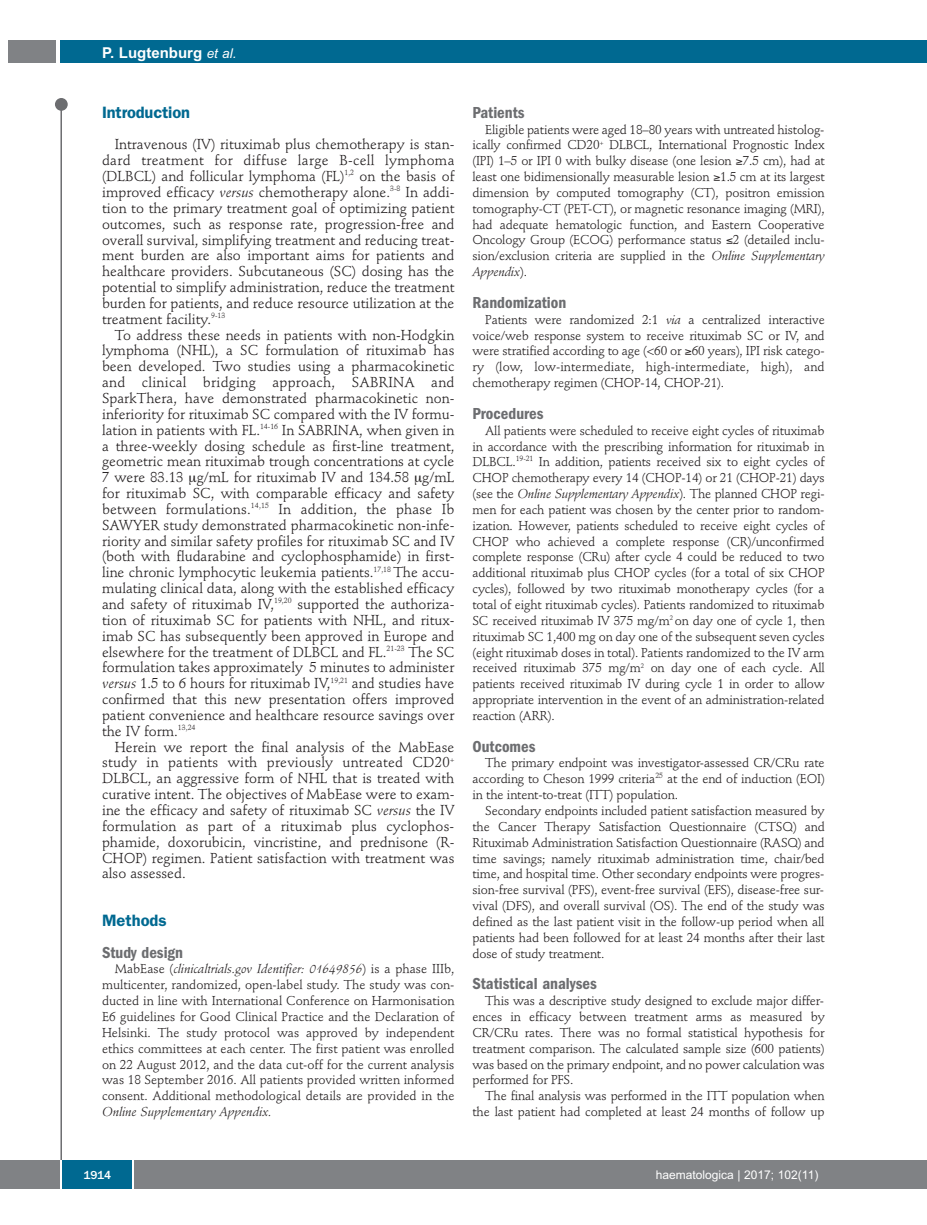
<style>
.page{position:relative;width:927px;height:1225px;background:#fff}
.page>*{position:absolute;margin:0;border:0;box-sizing:border-box;transform-origin:0 0}
.t1{font:600 condensed 16.5px "Franklin Gothic";color:#6c6d70}
.t2{font:600 16.5px "Franklin Gothic";letter-spacing:-.01em;color:#006991}
.t3{font:700 15px "Arial";color:#fff}
.t4{font:14.25px/15.9px "Stempel Schneidler";color:#231f20;text-align:justify}
.t5{font:12.75px/15.9px "Stempel Schneidler";letter-spacing:-.015em;color:#231f20;text-align:justify}
.t6{font:italic 12.75px "Stempel Schneidler";color:#231f20}
.t7{font:12px "Arial";color:#fff}
.t8{font:500 12px "Franklin Gothic";color:#fff}
.s1{font-weight:400;font-style:italic;font-size:13.5px}
.s2{font-style:italic}
</style>
<div class="page">
<div style="left:911px;top:40px;width:16px;height:22px;background:#006991"></div>
<div style="left:910px;top:1160px;width:17px;height:28px;background:#808285"></div>
<div style="left:55px;top:98px;width:13px;height:13px;background:#6c6d70;border-radius:50%"></div>
<hr style="left:60px;top:101px;width:2px;height:1061px;background:#6c6d70">
<div style="left:60px;top:40px;width:852px;height:22px;background:#006991"></div>
<div style="left:9px;top:40px;width:47px;height:22px;background:#808285"></div>
<div style="left:0;top:1160px;width:911px;height:28px;background:#808285"></div>
<div style="left:62px;top:1160px;width:71px;height:28px;background:#006991"></div>
<hr style="left:60px;top:1160px;width:2px;height:28px;background:#fff">
<svg style="left:133px;top:1160px;width:1px;height:28px"></svg>
<p class="t3" style="left:102px;top:44px;width:136px">P. Lugtenburg <span class="s1">et al.</span></p>
<p class="t2" style="left:102px;top:106px;width:89px">Introduction</p>
<p class="t4" style="left:102px;top:138px;width:354px;text-indent:13px">Intravenous (IV) rituximab plus chemotherapy is stan&shy;dard treatment for diffuse large B-cell lymphoma (DLBCL) and follicular lymphoma (FL)<sup>1,2</sup> on the basis of improved efficacy <span class="s2">versus</span> chemotherapy alone.<sup>3-8</sup> In addi&shy;tion to the primary treatment goal of optimizing patient outcomes, such as response rate, progression-free and overall survival, simplifying treatment and reducing treat&shy;ment burden are also important aims for patients and healthcare providers. Subcutaneous (SC) dosing has the potential to simplify administration, reduce the treatment burden for patients, and reduce resource utilization at the treatment facility.<sup>9-13</sup></p>
<p class="t4" style="left:102px;top:328px;width:354px;text-indent:13px">To address these needs in patients with non-Hodgkin lymphoma (NHL), a SC formulation of rituximab has been developed. Two studies using a pharmacokinetic and clinical bridging approach, SABRINA and SparkThera, have demonstrated pharmacokinetic non&shy;inferiority for rituximab SC compared with the IV formu&shy;lation in patients with FL.<sup>14-16</sup> In SABRINA, when given in a three-weekly dosing schedule as first-line treatment, geometric mean rituximab trough concentrations at cycle 7 were 83.13 g/mL for rituximab IV and 134.58 g/mL for rituximab SC, with comparable efficacy and safety between formulations.<sup>14,15</sup> In addition, the phase Ib SAWYER study demonstrated pharmacokinetic non-infe&shy;riority and similar safety profiles for rituximab SC and IV (both with fludarabine and cyclophosphamide) in first&shy;line chronic lymphocytic leukemia patients.<sup>17,18</sup> The accu&shy;mulating clinical data, along with the established efficacy and safety of rituximab IV,<sup>19,20</sup> supported the authoriza&shy;tion of rituximab SC for patients with NHL, and ritux&shy;imab SC has subsequently been approved in Europe and elsewhere for the treatment of DLBCL and FL.<sup>21-23</sup> The SC formulation takes approximately 5 minutes to administer <span class="s2">versus</span> 1.5 to 6 hours for rituximab IV,<sup>19,21</sup> and studies have confirmed that this new presentation offers improved patient convenience and healthcare resource savings over the IV form.<sup>13,24</sup></p>
<p class="t4" style="left:102px;top:740px;width:354px;text-indent:13px">Herein we report the final analysis of the MabEase study in patients with previously untreated CD20<sup>+ </sup>DLBCL, an aggressive form of NHL that is treated with curative intent. The objectives of MabEase were to exam&shy;ine the efficacy and safety of rituximab SC <span class="s2">versus</span> the IV formulation as part of a rituximab plus cyclophos&shy;phamide, doxorubicin, vincristine, and prednisone (R-CHOP) regimen. Patient satisfaction with treatment was also assessed.</p>
<p class="t2" style="left:102px;top:914px;width:66px">Methods</p>
<p class="t1" style="left:102px;top:946px;width:83px">Study design</p>
<p class="t5" style="left:102px;top:962px;width:354px;text-indent:13px">MabEase (<span class="s2">clinicaltrials.gov Identifier: 01649856</span>) is a phase IIIb, multicenter, randomized, open-label study. The study was con&shy;ducted in line with International Conference on Harmonisation E6 guidelines for Good Clinical Practice and the Declaration of Helsinki. The study protocol was approved by independent ethics committees at each center. The first patient was enrolled on 22 August 2012, and the data cut-off for the current analysis was 18 September 2016. All patients provided written informed consent. Additional methodological details are provided in the</p>
<p class="t6" style="left:102px;top:1106px;width:171px">Online Supplementary Appendix.</p>
<p class="t1" style="left:472px;top:107px;width:54px">Patients</p>
<p class="t5" style="left:472px;top:122px;width:354px;text-indent:13px">Eligible patients were aged 18–80 years with untreated histolog&shy;ically confirmed CD20<sup>+</sup> DLBCL, International Prognostic Index (IPI) 1–5 or IPI 0 with bulky disease (one lesion ≥7.5 cm), had at least one bidimensionally measurable lesion ≥1.5 cm at its largest dimension by computed tomography (CT), positron emission tomography-CT (PET-CT), or magnetic resonance imaging (MRI), had adequate hematologic function, and Eastern Cooperative Oncology Group (ECOG) performance status ≤2 (detailed inclu&shy;sion/exclusion criteria are supplied in the <span class="s2">Online Supplementary Appendix</span>).</p>
<p class="t1" style="left:472px;top:297px;width:95px">Randomization</p>
<p class="t5" style="left:472px;top:313px;width:354px;text-indent:13px">Patients were randomized 2:1 <span class="s2">via</span> a centralized interactive voice/web response system to receive rituximab SC or IV, and were stratified according to age (&lt;60 or ≥60 years), IPI risk catego&shy;ry (low, low-intermediate, high-intermediate, high), and chemotherapy regimen (CHOP-14, CHOP-21).</p>
<p class="t1" style="left:472px;top:408px;width:73px">Procedures</p>
<p class="t5" style="left:472px;top:423px;width:354px;text-indent:13px">All patients were scheduled to receive eight cycles of rituximab in accordance with the prescribing information for rituximab in DLBCL.<sup>19-21</sup> In addition, patients received six to eight cycles of CHOP chemotherapy every 14 (CHOP-14) or 21 (CHOP-21) days (see the <span class="s2">Online Supplementary Appendix</span>). The planned CHOP regi&shy;men for each patient was chosen by the center prior to random&shy;ization. However, patients scheduled to receive eight cycles of CHOP who achieved a complete response (CR)/unconfirmed complete response (CRu) after cycle 4 could be reduced to two additional rituximab plus CHOP cycles (for a total of six CHOP cycles), followed by two rituximab monotherapy cycles (for a total of eight rituximab cycles). Patients randomized to rituximab SC received rituximab IV 375 mg/m<sup>2</sup> on day one of cycle 1, then rituximab SC 1,400 mg on day one of the subsequent seven cycles (eight rituximab doses in total). Patients randomized to the IV arm received rituximab 375 mg/m<sup>2</sup> on day one of each cycle. All patients received rituximab IV during cycle 1 in order to allow appropriate intervention in the event of an administration-related reaction (ARR).</p>
<p class="t1" style="left:472px;top:740px;width:64px">Outcomes</p>
<p class="t5" style="left:472px;top:756px;width:354px;text-indent:13px">The primary endpoint was investigator-assessed CR/CRu rate according to Cheson 1999 criteria<sup>25</sup> at the end of induction (EOI) in the intent-to-treat (ITT) population.</p>
<p class="t5" style="left:472px;top:804px;width:354px;text-indent:13px">Secondary endpoints included patient satisfaction measured by the Cancer Therapy Satisfaction Questionnaire (CTSQ) and Rituximab Administration Satisfaction Questionnaire (RASQ) and time savings; namely rituximab administration time, chair/bed time, and hospital time. Other secondary endpoints were progres&shy;sion-free survival (PFS), event-free survival (EFS), disease-free sur&shy;vival (DFS), and overall survival (OS). The end of the study was defined as the last patient visit in the follow-up period when all patients had been followed for at least 24 months after their last dose of study treatment.</p>
<p class="t1" style="left:472px;top:978px;width:126px">Statistical analyses</p>
<p class="t5" style="left:472px;top:994px;width:354px;text-indent:13px">This was a descriptive study designed to exclude major differ&shy;ences in efficacy between treatment arms as measured by CR/CRu rates. There was no formal statistical hypothesis for treatment comparison. The calculated sample size (600 patients) was based on the primary endpoint, and no power calculation was performed for PFS.</p>
<p class="t5" style="left:472px;top:1089px;width:354px;text-align:right">The final analysis was performed in the ITT population when the last patient had completed at least 24 months of follow up</p>
<p class="t8" style="left:83px;top:1167px;width:29px">1914</p>
<p class="t7" style="left:656px;top:1167px;width:164px">haematologica | 2017; 102(11)</p>
</div>
